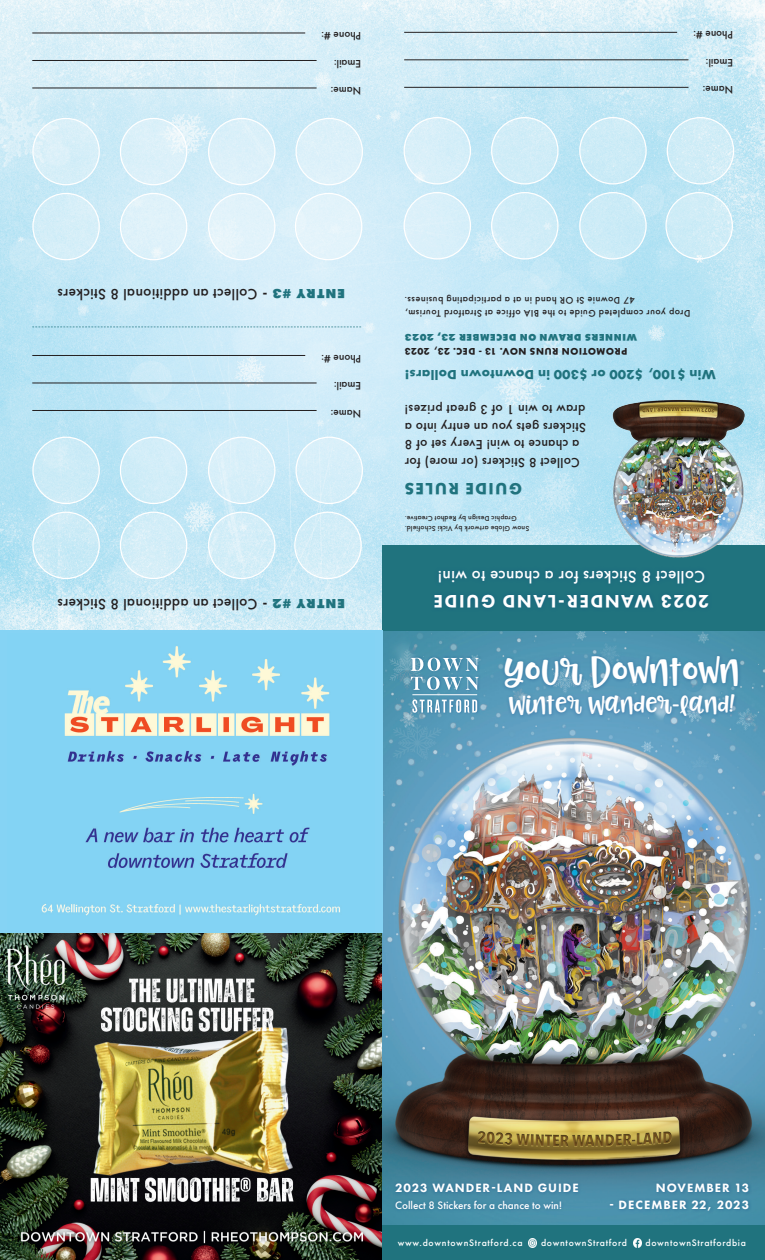
<style>
.page{position:relative;width:765px;height:1260px;background:#fff}
.page>*{position:absolute;margin:0;border:0;box-sizing:border-box;transform-origin:0 0}
.t1{font:29.75px "Pinsetter Middles";color:#fff}
.t2{font:19.88px "Pinsetter Middles";color:#fff}
.t3{font:800 18.75px "Futura PT";letter-spacing:.08em;color:#fff}
.t4{font:500 17.12px "Futura PT";letter-spacing:.02em;color:#fff}
.t5{font:700 17px "Futura PT";letter-spacing:.08em;color:#20737e}
.t6{font:500 15.5px "Futura PT";letter-spacing:.02em;color:#231f20}
.t7{font:500 13.75px/17.5px "Futura PT";letter-spacing:.02em;color:#231f20;text-align:center}
.t8{font:700 13.75px "Futura PT";letter-spacing:.02em;color:#20737e}
.t9{font:800 13.62px "Futura PT";letter-spacing:.08em;color:#20737e}
.t10{font:800 12.5px "Futura PT";letter-spacing:.08em;color:#fff}
.t11{font:500 11.25px "Futura PT";color:#231f20}
.t12{font:500 11.25px "Futura PT";color:#fff}
.t13{font:500 10px/13.8px "Futura PT";letter-spacing:.04em;color:#231f20;text-align:right}
.t14{font:700 10px "Futura PT";letter-spacing:.05em;color:#231f20}
.t15{font:800 10px "Futura PT";letter-spacing:.05em;color:#20737e}
.t16{font:500 9.75px "Futura PT";letter-spacing:.07em;color:#fff}
.t17{font:500 7.5px/10px "Futura PT";letter-spacing:.02em;color:#231f20;text-align:right}
.s1{color:#231f20}
</style>
<div class="page">
<img style="left:0;top:932px;width:382px;height:328px">
<img style="left:0;top:0;width:765px;height:630px">
<img style="left:382px;top:631px;width:383px;height:594px">
<div style="left:382px;top:1225px;width:383px;height:35px;background:#20737e"></div>
<div style="left:382px;top:545px;width:383px;height:86px;background:#20737e"></div>
<div style="left:393px;top:1181px;width:189px;height:31px;background:#4287a3"></div>
<div style="left:607px;top:1181px;width:145px;height:33px;background:#4489a6"></div>
<div style="left:580px;top:193px;width:66px;height:66px;background:#ccecf7;border-radius:50%"></div>
<div style="left:404px;top:193px;width:66px;height:66px;background:#d9f0fa;border-radius:50%"></div>
<div style="left:492px;top:193px;width:66px;height:66px;background:#d1edf8;border-radius:50%"></div>
<div style="left:580px;top:118px;width:66px;height:66px;background:#cdecf7;border-radius:50%"></div>
<svg style="left:667px;top:118px;width:67px;height:66px;fill:#d2edf7"></svg>
<div style="left:404px;top:118px;width:66px;height:66px;background:#d8f0f9;border-radius:50%"></div>
<div style="left:492px;top:118px;width:66px;height:66px;background:#d1edf8;border-radius:50%"></div>
<svg style="left:209px;top:512px;width:66px;height:66px;fill:#d5eef8"></svg>
<svg style="left:33px;top:512px;width:66px;height:66px;fill:#cbebf7"></svg>
<div style="left:120px;top:512px;width:67px;height:66px;background:#d4eef8;border-radius:50%"></div>
<div style="left:209px;top:437px;width:66px;height:66px;background:#d9f0f9;border-radius:50%"></div>
<div style="left:296px;top:437px;width:66px;height:66px;background:#d7eff9;border-radius:50%"></div>
<div style="left:33px;top:437px;width:66px;height:66px;background:#cdecf7;border-radius:50%"></div>
<div style="left:120px;top:437px;width:67px;height:66px;background:#d2eef8;border-radius:50%"></div>
<hr style="left:404px;top:60px;width:284px;height:1px;background:#231f20">
<hr style="left:404px;top:32px;width:273px;height:1px;background:#231f20">
<hr style="left:404px;top:87px;width:284px;height:1px;background:#231f20">
<svg style="left:32px;top:327px;width:329px;height:1px"></svg>
<hr style="left:32px;top:383px;width:285px;height:1px;background:#231f20">
<hr style="left:32px;top:355px;width:273px;height:1px;background:#231f20">
<hr style="left:32px;top:410px;width:285px;height:1px;background:#231f20">
<div style="left:209px;top:193px;width:66px;height:67px;background:#e2f3fb;border-radius:50%"></div>
<div style="left:33px;top:193px;width:66px;height:67px;background:#d5eef8;border-radius:50%"></div>
<div style="left:120px;top:193px;width:67px;height:67px;background:#dff2fa;border-radius:50%"></div>
<div style="left:209px;top:118px;width:66px;height:67px;background:#dcf0fa;border-radius:50%"></div>
<div style="left:296px;top:118px;width:66px;height:67px;background:#def1fa;border-radius:50%"></div>
<div style="left:33px;top:118px;width:66px;height:67px;background:#d9f0f9;border-radius:50%"></div>
<svg style="left:120px;top:118px;width:67px;height:67px;fill:#dcf0f9"></svg>
<hr style="left:32px;top:60px;width:285px;height:1px;background:#231f20">
<hr style="left:32px;top:33px;width:273px;height:1px;background:#231f20">
<hr style="left:32px;top:88px;width:285px;height:1px;background:#231f20">
<div style="left:667px;top:193px;width:66px;height:66px;background:#cfecf7;border-radius:50%"></div>
<div style="left:296px;top:193px;width:66px;height:67px;background:#e3f3fb;border-radius:50%"></div>
<div style="left:295px;top:512px;width:67px;height:66px;background:#d4eef8;border-radius:50%"></div>
<div style="left:665px;top:192px;width:68px;height:67px;border:1px solid #fff;border-radius:50%"></div>
<div style="left:295px;top:193px;width:67px;height:67px;border:1px solid #fff;border-radius:50%"></div>
<div style="left:294px;top:512px;width:68px;height:67px;border:1px solid #fff;border-radius:50%"></div>
<img style="left:588px;top:387px;width:177px;height:189px">
<div style="left:0;top:630px;width:382px;height:302px;background:#85d3f4"></div>
<img style="left:41px;top:646px;width:299px;height:270px">
<div style="left:409px;top:655px;width:73px;height:61px;background:#053a80;opacity:.36"></div>
<svg style="left:412px;top:699px;width:65px;height:14px"></svg>
<svg style="left:411px;top:658px;width:68px;height:13px"></svg>
<svg style="left:411px;top:677px;width:68px;height:13px"></svg>
<hr style="left:412px;top:695px;width:65px;height:1px;background:#fff">
<div style="left:502px;top:653px;width:240px;height:67px;background:#053a80;opacity:.36"></div>
<svg style="left:529px;top:1239px;width:8px;height:8px"></svg>
<svg style="left:633px;top:1239px;width:9px;height:8px"></svg>
<p class="t11" style="left:361px;top:43px;width:41px;rotate:-180deg">Phone #:</p>
<p class="t11" style="left:733px;top:42px;width:41px;rotate:-180deg">Phone #:</p>
<p class="t11" style="left:361px;top:70px;width:29px;rotate:-180deg">Email:</p>
<p class="t11" style="left:733px;top:69px;width:29px;rotate:-180deg">Email:</p>
<p class="t11" style="left:361px;top:98px;width:32px;rotate:-180deg">Name:</p>
<p class="t11" style="left:733px;top:97px;width:32px;rotate:-180deg">Name:</p>
<p class="t6" style="left:257px;top:303px;width:201px;rotate:-180deg">Collect an additional 8 Stickers</p>
<p class="t9" style="left:345px;top:302px;width:84px;rotate:-180deg">ENTRY #3 <span class="s1">-</span></p>
<p class="t11" style="left:361px;top:365px;width:41px;rotate:-180deg">Phone #:</p>
<p class="t11" style="left:361px;top:393px;width:29px;rotate:-180deg">Email:</p>
<p class="t11" style="left:361px;top:420px;width:32px;rotate:-180deg">Name:</p>
<p class="t6" style="left:257px;top:613px;width:201px;rotate:-180deg">Collect an additional 8 Stickers</p>
<p class="t9" style="left:345px;top:612px;width:84px;rotate:-180deg">ENTRY #2 <span class="s1">-</span></p>
<p class="t13" style="left:690px;top:321px;width:287px;rotate:-180deg">Drop your completed Guide to the BIA office at Stratford Tourism,<br>47 Downie St OR hand in at a participating business.</p>
<p class="t15" style="left:637px;top:344px;width:234px;rotate:-180deg">WINNERS DRAWN ON DECEMBER 23, 2023</p>
<p class="t14" style="left:627px;top:358px;width:224px;rotate:-180deg">PROMOTION RUNS NOV. 13 - DEC. 23, 2023</p>
<p class="t8" style="left:716px;top:384px;width:312px;rotate:-180deg">Win $100, $200 or $300 in Downtown Dollars!</p>
<p class="t7" style="left:586px;top:471px;width:183px;rotate:-180deg">Collect 8 Stickers (or more) for a chance to win! Every set of 8<br>Stickers gets you an entry into a draw to win 1 of 3 great prizes!</p>
<p class="t5" style="left:522px;top:500px;width:119px;rotate:-180deg">GUIDE RULES</p>
<p class="t17" style="left:529px;top:533px;width:126px;rotate:-180deg">Snow Globe artwork by Vicki Schofield.<br>Graphic Design by Redhot Creative.</p>
<p class="t4" style="left:705px;top:587px;width:269px;rotate:-180deg">Collect 8 Stickers for a chance to win!</p>
<h3 class="t3" style="left:709px;top:613px;width:277px;rotate:-180deg">2023 WANDER-LAND GUIDE</h3>
<h1 class="t1" style="left:505px;top:654px;width:237px">Your Downtown</h1>
<h2 class="t2" style="left:509px;top:693px;width:228px">Winter Wander-land!</h2>
<p class="t10" style="left:395px;top:1180px;width:185px">2023 WANDER-LAND GUIDE</p>
<p class="t12" style="left:395px;top:1198px;width:168px">Collect 8 Stickers for a chance to win!</p>
<p class="t10" style="left:656px;top:1180px;width:95px">NOVEMBER 13</p>
<p class="t10" style="left:609px;top:1197px;width:141px">- DECEMBER 22, 2023</p>
<p class="t16" style="left:398px;top:1237px;width:126px">www.downtownStratford.ca</p>
<p class="t16" style="left:541px;top:1237px;width:87px">downtownStratford</p>
<p class="t16" style="left:645px;top:1237px;width:102px">downtownStratfordbia</p>
</div>
